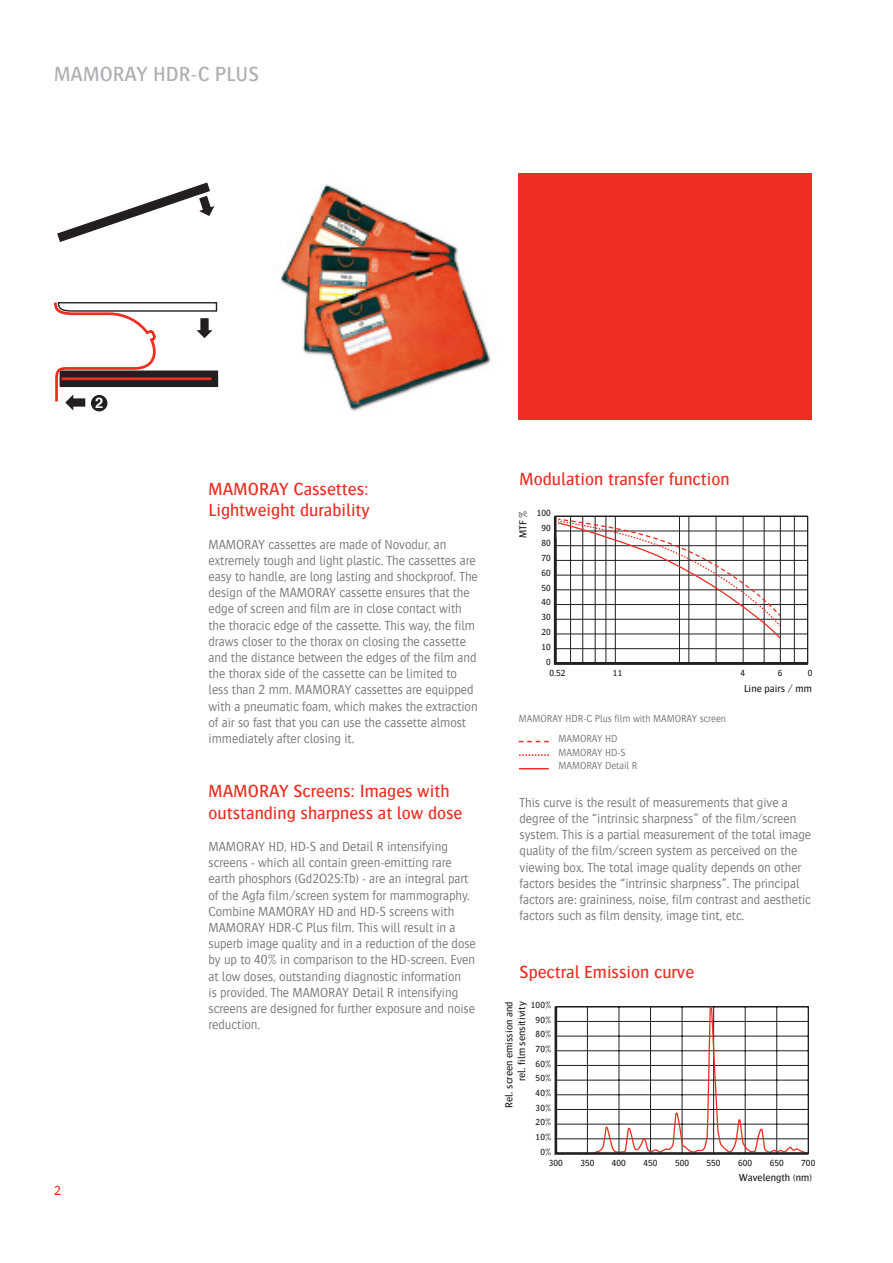
<style>
.page{position:relative;width:893px;height:1263px;background:#fff}
.page>*{position:absolute;margin:0;border:0;box-sizing:border-box;transform-origin:0 0}
.t1{font:500 21px "Bosis For Agfa";color:#aeafb3}
.t2{font:500 18px/21.6px "Bosis For Agfa";color:#ee2e22}
.t3{font:700 14.55px "Helvetica";color:#fff}
.t4{font:300 13.5px/16.2px "Bosis For Agfa";letter-spacing:-.005em;color:#76787b}
.t5{font:500 13.5px "Bosis For Agfa";color:#ee2e22}
.t6{font:300 10.5px/13.5px "Bosis For Agfa";letter-spacing:-.005em;color:#76787b}
.t7{font:500 10.5px/12.6px "Bosis For Agfa";color:#231f20;text-align:right}
.t8{font:500 9.15px/14.9px "Bosis For Agfa";color:#231f20}
</style>
<div class="page">
<img style="left:281px;top:184px;width:210px;height:227px">
<div style="left:519px;top:174px;width:293px;height:246px;background:#ee2e22"></div>
<svg style="left:54px;top:302px;width:164px;height:108px"></svg>
<div style="left:91px;top:395px;width:16px;height:16px;background:#231f20;border-radius:50%"></div>
<svg style="left:57px;top:182px;width:157px;height:60px"></svg>
<svg style="left:553px;top:515px;width:256px;height:150px"></svg>
<svg style="left:519px;top:741px;width:30px;height:1px"></svg>
<svg style="left:519px;top:754px;width:30px;height:2px"></svg>
<hr style="left:519px;top:768px;width:30px;height:1px;background:#ee2e22">
<svg style="left:554px;top:1006px;width:255px;height:149px"></svg>
<h1 class="t1" style="left:54px;top:63px;width:206px">MAMORAY HDR-C PLUS</h1>
<p class="t3" style="left:95px;top:391px;width:10px">2</p>
<p class="t5" style="left:54px;top:1184px;width:8px">2</p>
<h2 class="t2" style="left:209px;top:478px;width:163px">MAMORAY Cassettes:<br>Lightweight durability</h2>
<p class="t4" style="left:209px;top:536px;width:271px">MAMORAY cassettes are made of Novodur, an extremely tough and light plastic. The cassettes are easy to handle, are long lasting and shockproof. The design of the MAMORAY cassette ensures that the edge of screen and film are in close contact with the thoracic edge of the cassette. This way, the film draws closer to the thorax on closing the cassette and the distance between the edges of the film and the thorax side of the cassette can be limited to less than 2 mm. MAMORAY cassettes are equipped with a pneumatic foam, which makes the extraction of air so fast that you can use the cassette almost immediately after closing it.</p>
<h2 class="t2" style="left:209px;top:780px;width:255px">MAMORAY Screens: Images with outstanding sharpness at low dose</h2>
<p class="t4" style="left:209px;top:838px;width:269px">MAMORAY HD, HD-S and Detail R intensifying screens - which all contain green-emitting rare earth phosphors (Gd2O2S:Tb) - are an integral part of the Agfa film/screen system for mammography.<br>Combine MAMORAY HD and HD-S screens with MAMORAY HDR-C Plus film. This will result in a superb image quality and in a reduction of the dose by up to 40% in comparison to the HD-screen. Even at low doses, outstanding diagnostic information<br>is provided. The MAMORAY Detail R intensifying screens are designed for further exposure and noise reduction.</p>
<h2 class="t2" style="left:520px;top:468px;width:212px">Modulation transfer function</h2>
<p class="t7" style="left:516px;top:538px;width:29px;rotate:-90deg">MTF %</p>
<p class="t8" style="left:537px;top:506px;width:16px">100</p>
<p class="t8" style="left:541px;top:521px;width:11px">90</p>
<p class="t8" style="left:541px;top:550px;width:11px">70</p>
<p class="t8" style="left:541px;top:535px;width:11px">80</p>
<p class="t8" style="left:541px;top:580px;width:11px;text-align:justify">50<br>40<br>30</p>
<p class="t8" style="left:541px;top:565px;width:11px">60</p>
<p class="t8" style="left:541px;top:624px;width:11px">20<br>10</p>
<p class="t8" style="left:546px;top:654px;width:6px">0</p>
<p class="t8" style="left:549px;top:665px;width:18px">0.52</p>
<p class="t8" style="left:613px;top:665px;width:11px">11</p>
<p class="t8" style="left:741px;top:665px;width:6px">4</p>
<p class="t8" style="left:778px;top:665px;width:6px">6</p>
<p class="t8" style="left:808px;top:665px;width:6px">0</p>
<p class="t7" style="left:744px;top:682px;width:69px">Line pairs / mm</p>
<p class="t6" style="left:519px;top:711px;width:209px">MAMORAY HDR-C Plus film with MAMORAY screen</p>
<p class="t6" style="left:558px;top:732px;width:80px">MAMORAY HD<br>MAMORAY HD-S<br>MAMORAY Detail R</p>
<p class="t4" style="left:520px;top:794px;width:293px">This curve is the result of measurements that give a degree of the “intrinsic sharpness” of the film/screen system. This is a partial measurement of the total image quality of the film/screen system as perceived on the viewing box. The total image quality depends on other factors besides the “intrinsic sharpness”. The principal factors are: graininess, noise, film contrast and aesthetic factors such as film density, image tint, etc.</p>
<h2 class="t2" style="left:520px;top:960px;width:176px">Spectral Emission curve</h2>
<p class="t8" style="left:531px;top:997px;width:22px">100%</p>
<p class="t7" style="left:503px;top:1107px;width:108px;rotate:-90deg">Rel. screen emission and rel. film sensitivity</p>
<p class="t8" style="left:536px;top:1012px;width:17px">90%</p>
<p class="t8" style="left:536px;top:1027px;width:17px">80%<br>70%</p>
<p class="t8" style="left:536px;top:1056px;width:17px">60%<br>50%</p>
<p class="t8" style="left:536px;top:1085px;width:17px">40%<br>30%</p>
<p class="t8" style="left:536px;top:1115px;width:17px">20%</p>
<p class="t8" style="left:536px;top:1129px;width:17px">10%</p>
<p class="t8" style="left:540px;top:1144px;width:13px">0%</p>
<p class="t8" style="left:549px;top:1155px;width:16px">300</p>
<p class="t8" style="left:580px;top:1155px;width:16px">350</p>
<p class="t8" style="left:612px;top:1155px;width:16px">400</p>
<p class="t8" style="left:643px;top:1155px;width:16px">450</p>
<p class="t8" style="left:675px;top:1155px;width:16px">500</p>
<p class="t8" style="left:707px;top:1155px;width:16px">550</p>
<p class="t8" style="left:738px;top:1155px;width:16px">600</p>
<p class="t8" style="left:770px;top:1155px;width:16px">650</p>
<p class="t8" style="left:801px;top:1155px;width:16px">700</p>
<p class="t7" style="left:739px;top:1171px;width:75px">Wavelength (nm)</p>
</div>
